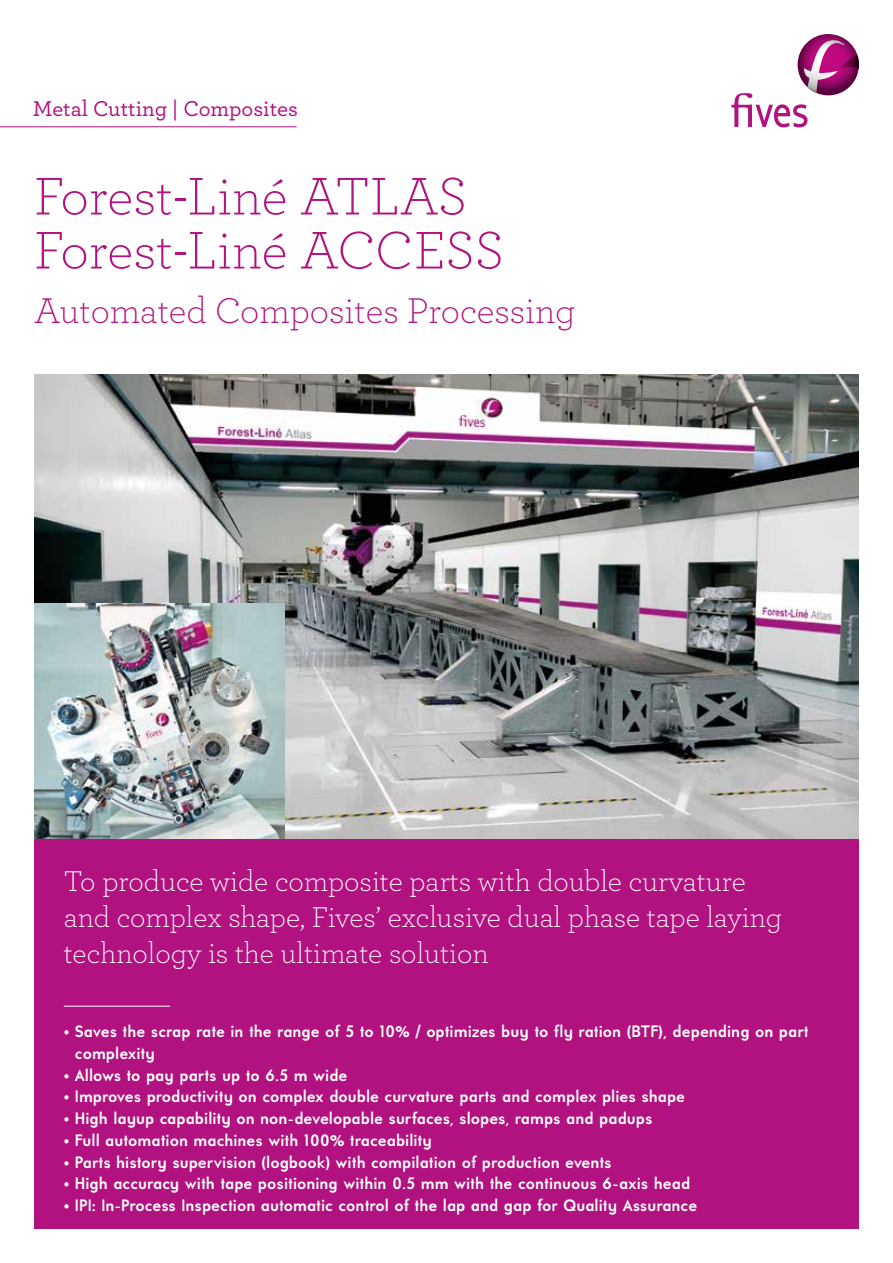
<style>
.page{position:relative;width:893px;height:1263px;background:#fff}
.page>*{position:absolute;margin:0;border:0;box-sizing:border-box;transform-origin:0 0}
.t1{font:300 55.5px/54px "Archer";color:#b11280}
.t2{font:300 37.5px "Archer";color:#b11280}
.t3{font:300 30px/36px "Archer";color:#fff}
.t4{font:500 22.5px "Archer";color:#b11280}
.t5{font:700 16.5px/21.8px "Universalis ADF Std";color:#fff}
</style>
<div class="page">
<div style="left:34px;top:838px;width:825px;height:391px;background:#b11280"></div>
<hr style="left:64px;top:1006px;width:106px;height:1px;background:#fff">
<hr style="left:0;top:127px;width:297px;height:1px;background:#b11280">
<svg style="left:798px;top:34px;width:61px;height:61px"></svg>
<svg style="left:731px;top:40px;width:128px;height:88px"></svg>
<img style="left:34px;top:374px;width:825px;height:464px">
<img style="left:34px;top:603px;width:251px;height:235px">
<h3 class="t4" style="left:33px;top:92px;width:266px">Metal Cutting | Composites</h3>
<h1 class="t1" style="left:34px;top:167px;width:471px">Forest-Liné ATLAS<br>Forest-Liné ACCESS</h1>
<h2 class="t2" style="left:34px;top:285px;width:543px">Automated Composites Processing</h2>
<h3 class="t3" style="left:64px;top:862px;width:720px">To produce wide composite parts with double curvature and complex shape, Fives’ exclusive dual phase tape laying technology is the ultimate solution</h3>
<p class="t5" style="left:75px;top:1020px;width:735px;text-indent:-11px">• Saves the scrap rate in the range of 5 to 10% / optimizes buy to fly ration (BTF), depending on part complexity</p>
<p class="t5" style="left:64px;top:1064px;width:285px">• Allows to pay parts up to 6.5 m wide</p>
<p class="t5" style="left:64px;top:1085px;width:623px">• Improves productivity on complex double curvature parts and complex plies shape</p>
<p class="t5" style="left:64px;top:1107px;width:590px">• High layup capability on non-developable surfaces, slopes, ramps and padups</p>
<p class="t5" style="left:64px;top:1129px;width:370px">• Full automation machines with 100% traceability</p>
<p class="t5" style="left:64px;top:1151px;width:549px">• Parts history supervision (logbook) with compilation of production events</p>
<p class="t5" style="left:64px;top:1172px;width:628px">• High accuracy with tape positioning within 0.5 mm with the continuous 6-axis head</p>
<p class="t5" style="left:64px;top:1194px;width:635px">• IPI: In-Process Inspection automatic control of the lap and gap for Quality Assurance</p>
</div>
